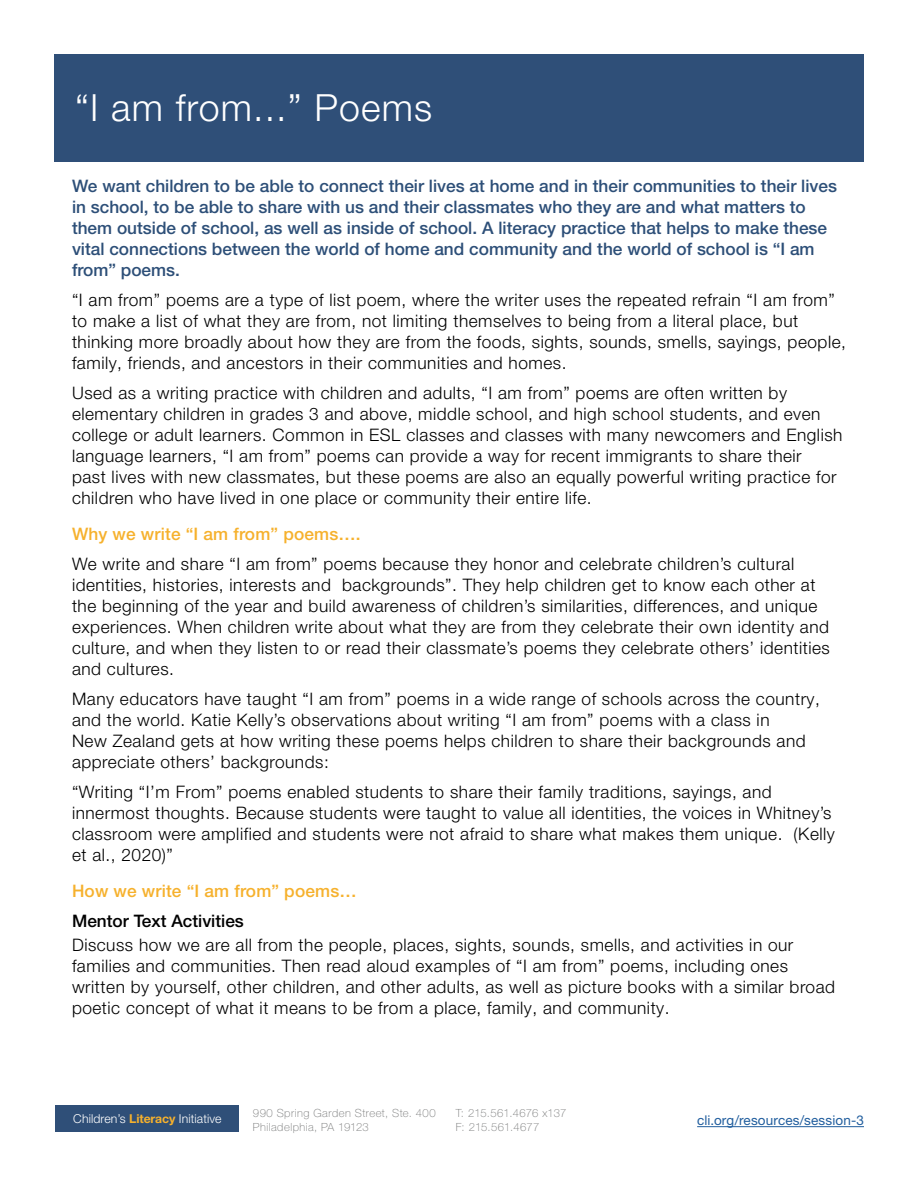
<style>
.page{position:relative;width:918px;height:1188px;background:#fff}
.page>*{position:absolute;margin:0;border:0;box-sizing:border-box;transform-origin:0 0}
.t1{font:300 37.5px "Helvetica Neue LT Pro";letter-spacing:.03em;color:#fff}
.t2{font:300 17.25px/21px "Helvetica Neue LT Pro";letter-spacing:.03em;color:#000}
.t3{font:500 17.25px/21px "Helvetica Neue LT Pro";color:#2d4f78}
.t4{font:500 17.25px "Helvetica Neue LT Pro";letter-spacing:.01em;color:#f6b12d}
.t5{font:500 17.25px "Helvetica Neue LT Pro";color:#000}
.t6{font:13.5px "Helvetica Neue LT Pro";letter-spacing:.01em;color:#215e9e}
.t7{font:300 12.3px "Helvetica Neue LT Pro";letter-spacing:.01em;color:#fff}
.t8{font:100 11.25px/13.5px "Helvetica Neue LT Pro";letter-spacing:.04em;color:#737474}
.t9{font:100 11.25px/13.5px "Helvetica Neue LT Pro";letter-spacing:.01em;color:#737474}
.s1{font-weight:700;color:#f6b12d}
</style>
<div class="page">
<div style="left:56px;top:1105px;width:183px;height:27px;background:#2f4f78"></div>
<div style="left:54px;top:54px;width:810px;height:108px;background:#2f4f78"></div>
<hr style="left:697px;top:1126px;width:167px;height:1px;background:#215e9e">
<h1 class="t1" style="left:75px;top:85px;width:358px">“I am from...” Poems</h1>
<p class="t3" style="left:72px;top:175px;width:767px">We want children to be able to connect their lives at home and in their communities to their lives in school, to be able to share with us and their classmates who they are and what matters to them outside of school, as well as inside of school. A literacy practice that helps to make these vital connections between the world of home and community and the world of school is “I am from” poems.</p>
<p class="t2" style="left:72px;top:289px;width:776px">“I am from” poems are a type of list poem, where the writer uses the repeated refrain “I am from” to make a list of what they are from, not limiting themselves to being from a literal place, but thinking more broadly about how they are from the foods, sights, sounds, smells, sayings, people, family, friends, and ancestors in their communities and homes.</p>
<p class="t2" style="left:72px;top:382px;width:772px">Used as a writing practice with children and adults, “I am from” poems are often written by elementary children in grades 3 and above, middle school, and high school students, and even college or adult learners. Common in ESL classes and classes with many newcomers and English language learners, “I am from” poems can provide a way for recent immigrants to share their<br>past lives with new classmates, but these poems are also an equally powerful writing practice for children who have lived in one place or community their entire life.</p>
<p class="t4" style="left:72px;top:524px;width:290px">Why we write “I am from” poems….</p>
<p class="t2" style="left:72px;top:553px;width:759px">We write and share “I am from” poems because they honor and celebrate children’s cultural identities, histories, interests and backgrounds”. They help children get to know each other at the beginning of the year and build awareness of children’s similarities, differences, and unique experiences. When children write about what they are from they celebrate their own identity and culture, and when they listen to or read their classmate’s poems they celebrate others’ identities and cultures.</p>
<p class="t2" style="left:72px;top:688px;width:749px">Many educators have taught “I am from” poems in a wide range of schools across the country, and the world. Katie Kelly’s observations about writing “I am from” poems with a class in<br>New Zealand gets at how writing these poems helps children to share their backgrounds and appreciate others’ backgrounds:</p>
<p class="t2" style="left:72px;top:781px;width:764px">“Writing “I’m From” poems enabled students to share their family traditions, sayings, and innermost thoughts. Because students were taught to value all identities, the voices in Whitney’s classroom were amplified and students were not afraid to share what makes them unique. (Kelly et al., 2020)”</p>
<p class="t4" style="left:72px;top:881px;width:286px">How we write “I am from” poems…</p>
<p class="t5" style="left:72px;top:911px;width:173px">Mentor Text Activities</p>
<p class="t2" style="left:72px;top:934px;width:765px">Discuss how we are all from the people, places, sights, sounds, smells, and activities in our families and communities. Then read aloud examples of “I am from” poems, including ones written by yourself, other children, and other adults, as well as picture books with a similar broad poetic concept of what it means to be from a place, family, and community.</p>
<p class="t7" style="left:73px;top:1111px;width:150px">Children’s <span class="s1">Literacy</span> Initiative</p>
<p class="t8" style="left:253px;top:1106px;width:184px">990 Spring Garden Street, Ste. 400<br>Philadelphia, PA 19123</p>
<p class="t9" style="left:456px;top:1106px;width:112px">T: 215.561.4676 x137<br>F: 215.561.4677</p>
<p class="t6" style="left:697px;top:1112px;width:168px">cli.org/resources/session-3</p>
</div>
